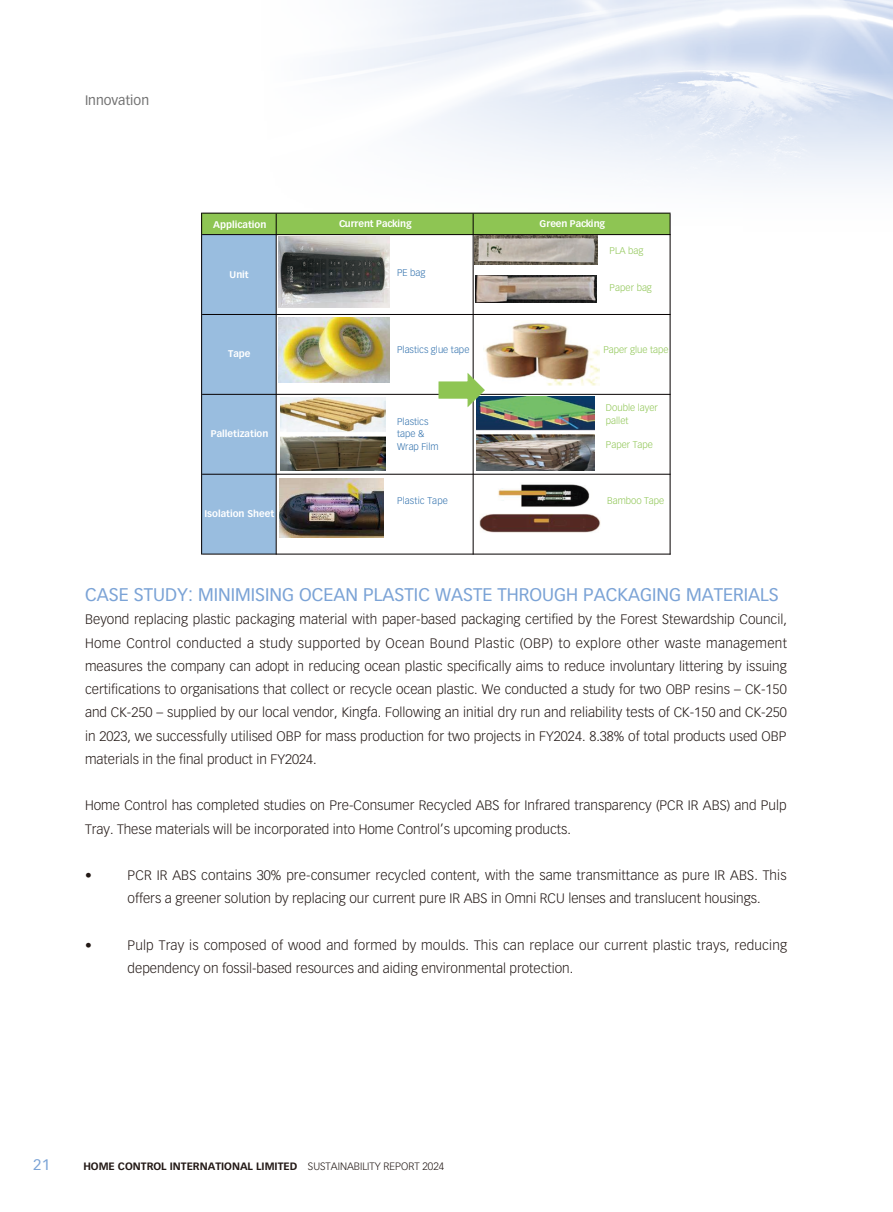
<style>
.page{position:relative;width:893px;height:1212px;background:#fff}
.page>*{position:absolute;margin:0;border:0;box-sizing:border-box;transform-origin:0 0}
.t1{font:18px "Vectora LT Std";color:#7ba3d6}
.t2{font:15px "Vectora LT Std";color:#7ba3d6}
.t3{font:300 13.5px/23.2px "Vectora LT Std";color:#231916;text-align:justify}
.t4{font:13.5px "Vectora LT Std";color:#727272}
.t5{font:700 10.5px "Vectora LT Std";color:#231916}
.t6{font:300 10.5px "Vectora LT Std";color:#231916}
.t7{font:700 9.6px "Vectora LT Std";color:#fff}
.t8{font:300 9.6px/12.3px "Vectora LT Std";color:#8ec553}
.t9{font:300 9.6px/12.3px "Vectora LT Std";color:#3070ac}
</style>
<div class="page">
<img style="left:232px;top:0;width:661px;height:242px">
<div style="left:202px;top:213px;width:468px;height:22px;background:#8ec553"></div>
<div style="left:202px;top:234px;width:74px;height:320px;background:#99bddf"></div>
<hr style="left:201px;top:213px;width:1px;height:342px;background:#060101">
<hr style="left:670px;top:214px;width:1px;height:341px;background:#060101">
<hr style="left:473px;top:214px;width:1px;height:341px;background:#060101">
<hr style="left:276px;top:214px;width:1px;height:341px;background:#060101">
<hr style="left:202px;top:213px;width:469px;height:1px;background:#060101">
<hr style="left:202px;top:234px;width:469px;height:1px;background:#060101">
<hr style="left:202px;top:314px;width:469px;height:1px;background:#060101">
<hr style="left:202px;top:394px;width:469px;height:1px;background:#060101">
<hr style="left:202px;top:474px;width:469px;height:1px;background:#060101">
<hr style="left:202px;top:554px;width:469px;height:1px;background:#060101">
<img style="left:278px;top:236px;width:112px;height:71px">
<img style="left:279px;top:318px;width:110px;height:64px">
<img style="left:485px;top:321px;width:114px;height:64px">
<img style="left:475px;top:236px;width:123px;height:28px">
<img style="left:475px;top:275px;width:122px;height:28px">
<img style="left:280px;top:398px;width:105px;height:72px">
<img style="left:476px;top:396px;width:118px;height:75px">
<img style="left:280px;top:478px;width:104px;height:59px">
<img style="left:479px;top:484px;width:121px;height:49px">
<svg style="left:438px;top:371px;width:48px;height:38px"></svg>
<p class="t4" style="left:85px;top:92px;width:66px">Innovation</p>
<p class="t7" style="left:213px;top:218px;width:55px">Application</p>
<p class="t7" style="left:230px;top:268px;width:21px">Unit</p>
<p class="t7" style="left:228px;top:348px;width:24px">Tape</p>
<p class="t7" style="left:211px;top:428px;width:59px">Palletization</p>
<p class="t7" style="left:204px;top:508px;width:71px">Isolation Sheet</p>
<p class="t7" style="left:339px;top:218px;width:74px">Current Packing</p>
<p class="t9" style="left:397px;top:267px;width:30px">PE bag</p>
<p class="t9" style="left:397px;top:344px;width:74px">Plastics glue tape</p>
<p class="t9" style="left:397px;top:416px;width:43px">Plastics tape &amp;<br>Wrap Film</p>
<p class="t9" style="left:397px;top:494px;width:52px">Plastic Tape</p>
<p class="t7" style="left:539px;top:218px;width:67px">Green Packing</p>
<p class="t8" style="left:610px;top:244px;width:35px">PLA bag</p>
<p class="t8" style="left:610px;top:282px;width:44px">Paper bag</p>
<p class="t8" style="left:603px;top:344px;width:67px">Paper glue tape</p>
<p class="t8" style="left:606px;top:402px;width:54px">Double layer pallet</p>
<p class="t8" style="left:606px;top:438px;width:48px">Paper Tape</p>
<p class="t8" style="left:607px;top:494px;width:59px">Bamboo Tape</p>
<h1 class="t1" style="left:85px;top:584px;width:695px">CASE STUDY: MINIMISING OCEAN PLASTIC WASTE THROUGH PACKAGING MATERIALS</h1>
<p class="t3" style="left:85px;top:608px;width:703px">Beyond replacing plastic packaging material with paper-based packaging certified by the Forest Stewardship Council, Home Control conducted a study supported by Ocean Bound Plastic (OBP) to explore other waste management measures the company can adopt in reducing ocean plastic specifically aims to reduce involuntary littering by issuing certifications to organisations that collect or recycle ocean plastic. We conducted a study for two OBP resins – CK-150 and CK-250 – supplied by our local vendor, Kingfa. Following an initial dry run and reliability tests of CK-150 and CK-250 in 2023, we successfully utilised OBP for mass production for two projects in FY2024. 8.38% of total products used OBP materials in the final product in FY2024.</p>
<p class="t3" style="left:85px;top:794px;width:703px">Home Control has completed studies on Pre-Consumer Recycled ABS for Infrared transparency (PCR IR ABS) and Pulp<br>Tray. These materials will be incorporated into Home Control s’ upcoming products.</p>
<p class="t3" style="left:128px;top:864px;width:660px">PCR IR ABS contains 30% pre-consumer recycled content, with the same transmittance as pure IR ABS. This</p>
<p class="t3" style="left:85px;top:864px;width:8px">•</p>
<p class="t3" style="left:85px;top:933px;width:8px">•</p>
<p class="t3" style="left:128px;top:887px;width:634px">offers a greener solution by replacing our current pure IR ABS in Omni RCU lenses and translucent housings.</p>
<p class="t3" style="left:128px;top:933px;width:661px">Pulp Tray is composed of wood and formed by moulds. This can replace our current plastic trays, reducing</p>
<p class="t3" style="left:128px;top:957px;width:447px">dependency on fossil-based resources and aiding environmental protection.</p>
<p class="t2" style="left:33px;top:1156px;width:18px">21</p>
<p class="t5" style="left:83px;top:1159px;width:216px">HOME CONTROL INTERNATIONAL LIMITED</p>
<p class="t6" style="left:308px;top:1160px;width:138px">SUSTAINABILITY REPORT 2024</p>
</div>
